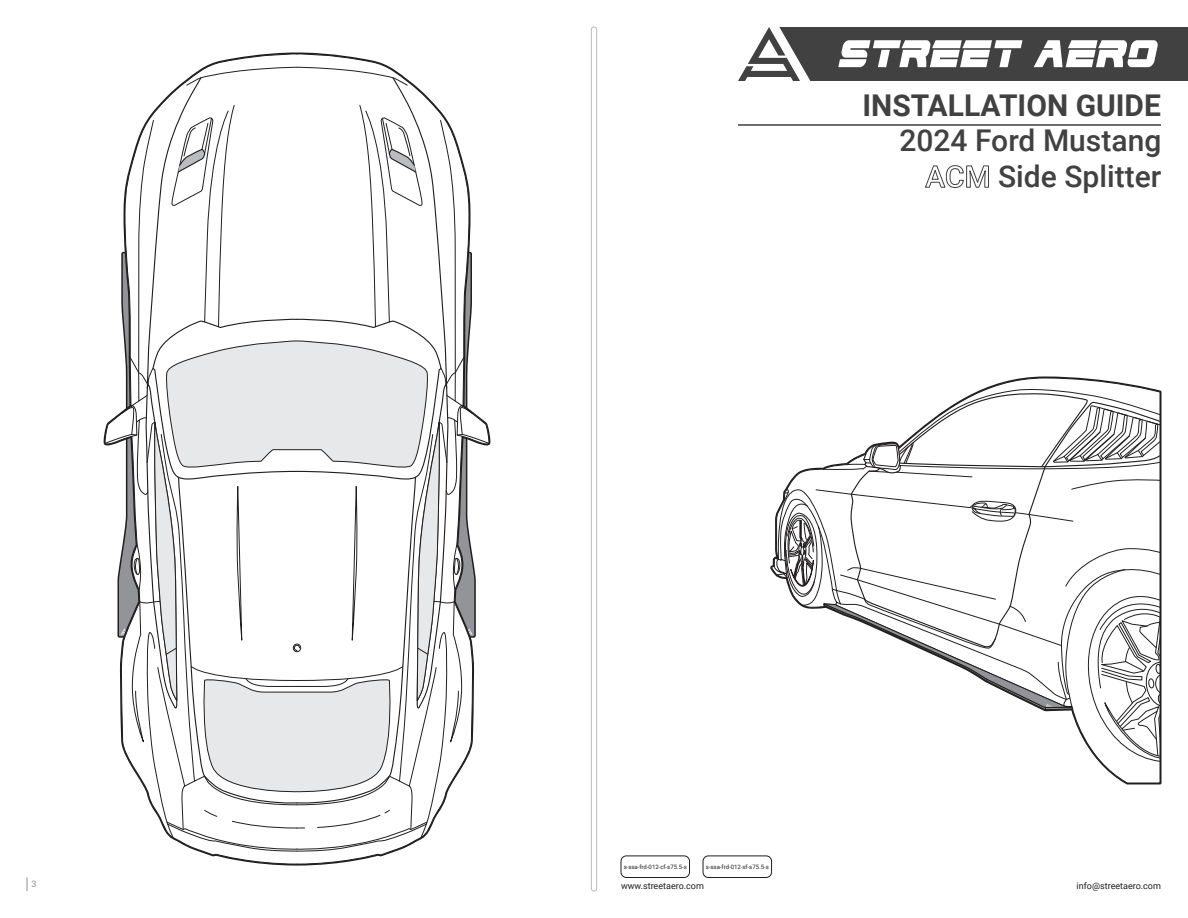
<style>
.page{position:relative;width:1188px;height:918px;background:#fff}
.page>*{position:absolute;margin:0;border:0;box-sizing:border-box;transform-origin:0 0}
.t1{font:500 30px/36px "Roboto";color:#414141;text-align:right}
.t2{font:700 30px "Roboto";color:#414141}
.t3{font:9px "Roboto";color:#211e1e}
.t4{font:9px "Roboto";color:#8f9194}
.t5{font:6px "Roboto";color:#211e1e}
</style>
<div class="page">
<svg style="left:105px;top:66px;width:384px;height:785px"></svg>
<svg style="left:774px;top:388px;width:387px;height:374px"></svg>
<svg style="left:925px;top:165px;width:64px;height:23px"></svg>
<div style="left:621px;top:856px;width:69px;height:22px;border:1px solid #211e1e;border-radius:5px"></div>
<div style="left:703px;top:856px;width:69px;height:22px;border:1px solid #211e1e;border-radius:5px"></div>
<svg style="left:27px;top:878px;width:1px;height:13px"></svg>
<div style="left:591px;top:27px;width:6px;height:864px;border:1px solid #b7b9ba;border-radius:3px"></div>
<svg style="left:738px;top:27px;width:450px;height:54px"></svg>
<hr style="left:738px;top:124px;width:423px;height:2px;background:#414141">
<h1 class="t2" style="left:862px;top:84px;width:300px">INSTALLATION GUIDE</h1>
<h1 class="t1" style="left:899px;top:121px;width:263px">2024 Ford Mustang<br>Side Splitter</h1>
<p class="t5" style="left:624px;top:863px;width:65px">s-ssa-frd-012-cf-s75.5-s</p>
<p class="t5" style="left:706px;top:863px;width:65px">s-ssa-frd-012-sf-s75.5-s</p>
<h2 class="t4" style="left:32px;top:877px;width:7px">3</h2>
<h2 class="t3" style="left:621px;top:879px;width:84px">www.streetaero.com</h2>
<h2 class="t3" style="left:1077px;top:879px;width:86px">info@streetaero.com</h2>
</div>
